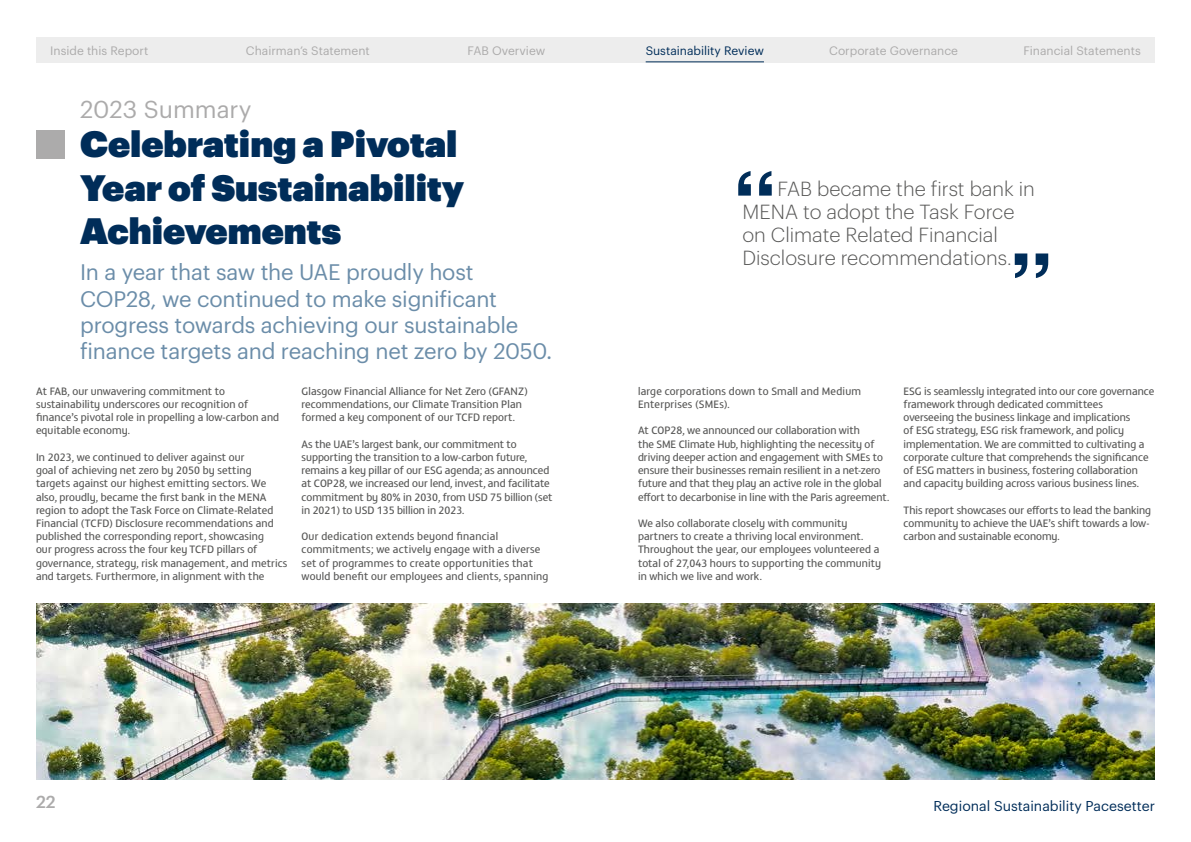
<style>
.page{position:relative;width:1191px;height:842px;background:#fff}
.page>*{position:absolute;margin:0;border:0;box-sizing:border-box;transform-origin:0 0}
.t1{font:36px/43.2px "Graphik Super";color:#002d59}
.t2{font:24px "Graphik";color:#acabab}
.t3{font:22px/26.4px "Graphik";letter-spacing:-.01em;color:#6b8da9}
.t4{font:300 20px/23px "Graphik";color:#575756}
.t5{font:500 17px "Graphik";color:#acabab}
.t6{font:14px "Graphik";color:#002d59}
.t7{font:12px "Graphik";color:#acabab}
.t8{font:12px "Graphik";color:#002d59}
.t9{font:11px/13.2px "FS Matthew";color:#575756}
.t10{font:11px/13.2px "FS Matthew";letter-spacing:.02em;color:#575756}
</style>
<div class="page">
<svg style="left:1014px;top:253px;width:34px;height:25px"></svg>
<svg style="left:738px;top:171px;width:33px;height:25px"></svg>
<img style="left:36px;top:603px;width:1119px;height:177px">
<div style="left:36px;top:130px;width:28px;height:28px;background:#acabab"></div>
<div style="left:36px;top:37px;width:1119px;height:25px;background:#ededed"></div>
<hr style="left:645px;top:61px;width:119px;height:1px;background:#002d59">
<p class="t7" style="left:50px;top:41px;width:100px">Inside this Report</p>
<p class="t7" style="left:246px;top:41px;width:125px">Chairman’s Statement</p>
<p class="t7" style="left:467px;top:41px;width:79px">FAB Overview</p>
<p class="t8" style="left:645px;top:41px;width:120px">Sustainability Review</p>
<p class="t7" style="left:829px;top:41px;width:130px">Corporate Governance</p>
<p class="t7" style="left:1023px;top:41px;width:119px">Financial Statements</p>
<h2 class="t2" style="left:80px;top:92px;width:173px">2023 Summary</h2>
<h1 class="t1" style="left:80px;top:119px;width:386px">Celebrating a Pivotal<br>Year of Sustainability<br>Achievements</h1>
<h3 class="t3" style="left:80px;top:257px;width:474px">In a year that saw the UAE proudly host COP28, we continued to make significant progress towards achieving our sustainable finance targets and reaching net zero by 2050.</h3>
<p class="t9" style="left:36px;top:384px;width:245px">At FAB, our unwavering commitment to sustainability underscores our recognition of finance’s pivotal role in propelling a low-carbon and equitable economy.</p>
<p class="t9" style="left:36px;top:450px;width:253px">In 2023, we continued to deliver against our<br>goal of achieving net zero by 2050 by setting targets against our highest emitting sectors. We also, proudly, became the first bank in the MENA region to adopt the Task Force on Climate-Related Financial (TCFD) Disclosure recommendations and published the corresponding report, showcasing<br>our progress across the four key TCFD pillars of governance, strategy, risk management, and metrics and targets. Furthermore, in alignment with the</p>
<p class="t9" style="left:301px;top:384px;width:228px">Glasgow Financial Alliance for Net Zero (GFANZ) recommendations, our Climate Transition Plan formed a key component of our TCFD report.</p>
<p class="t9" style="left:301px;top:436px;width:252px">As the UAE’s largest bank, our commitment to supporting the transition to a low-carbon future, remains a key pillar of our ESG agenda; as announced at COP28, we increased our lend, invest, and facilitate commitment by 80% in 2030, from USD 75 billion (set in 2021) to USD 135 billion in 2023.</p>
<p class="t10" style="left:301px;top:529px;width:248px">Our dedication extends beyond financial commitments; we actively engage with a diverse set of programmes to create opportunities that would benefit our employees and clients, spanning</p>
<h3 class="t4" style="left:742px;top:176px;width:294px;text-indent:35px">FAB became the first bank in<br>MENA to adopt the Task Force on Climate Related Financial<br>Disclosure recommendations.</h3>
<p class="t10" style="left:638px;top:384px;width:224px">large corporations down to Small and Medium<br>Enterprises (SMEs).</p>
<p class="t9" style="left:638px;top:423px;width:253px">At COP28, we announced our collaboration with<br>the SME Climate Hub, highlighting the necessity of driving deeper action and engagement with SMEs to ensure their businesses remain resilient in a net-zero future and that they play an active role in the global effort to decarbonise in line with the Paris agreement.</p>
<p class="t9" style="left:638px;top:516px;width:245px">We also collaborate closely with community partners to create a thriving local environment.<br>Throughout the year, our employees volunteered a total of 27,043 hours to supporting the community in which we live and work.</p>
<p class="t9" style="left:903px;top:384px;width:252px">ESG is seamlessly integrated into our core governance framework through dedicated committees overseeing the business linkage and implications<br>of ESG strategy, ESG risk framework, and policy implementation. We are committed to cultivating a corporate culture that comprehends the significance of ESG matters in business, fostering collaboration and capacity building across various business lines.</p>
<p class="t9" style="left:903px;top:502px;width:249px">This report showcases our efforts to lead the banking community to achieve the UAE’s shift towards a low&shy;carbon and sustainable economy.</p>
<h3 class="t5" style="left:36px;top:789px;width:21px">22</h3>
<p class="t6" style="left:933px;top:795px;width:223px">Regional Sustainability Pacesetter</p>
</div>
